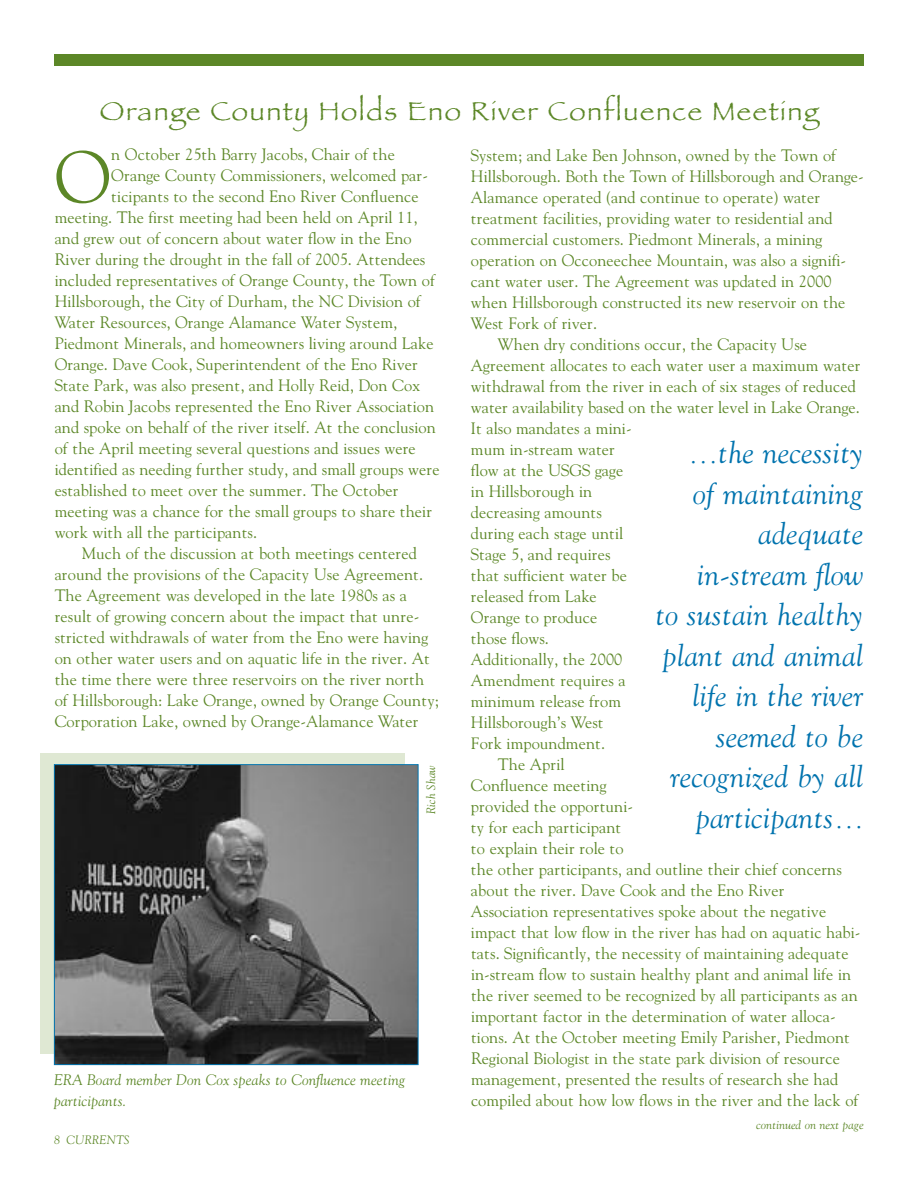
<style>
.page{position:relative;width:918px;height:1188px;background:#fff}
.page>*{position:absolute;margin:0;border:0;box-sizing:border-box;transform-origin:0 0}
.t1{font:73.05px "Goudy Oldstyle II V";color:#5c8727}
.t2{font:30px/40.5px "Goudy Oldstyle II Italic V";color:#0073ae;text-align:right}
.t3{font:27px "Papyrus";letter-spacing:.06em;color:#5c8727}
.t4{font:16.5px "Goudy Oldstyle II V";color:#5c8727}
.t5{font:15px/21px "Goudy Oldstyle II Italic V";color:#5c8727}
.t6{font:12px "Goudy Oldstyle II Italic V";color:#5c8727}
</style>
<div class="page">
<div style="left:54px;top:54px;width:810px;height:12px;background:#5c8727"></div>
<div style="left:40px;top:754px;width:365px;height:300px;background:#dfe8d3"></div>
<img style="left:56px;top:766px;width:360px;height:297px">
<div style="left:54px;top:764px;width:364px;height:301px;border:1px solid #0073ae"></div>
<h3 class="t3" style="left:100px;top:95px;width:720px">Orange County Holds Eno River Confluence Meeting</h3>
<h1 class="t1" style="left:55px;top:149px;width:58px">O</h1>
<p class="t4" style="left:111px;top:148px;width:285px">n October 25th Barry Jacobs, Chair of the</p>
<p class="t4" style="left:111px;top:169px;width:318px">Orange County Commissioners, welcomed par-</p>
<p class="t4" style="left:111px;top:190px;width:309px">ticipants to the second Eno River Confluence</p>
<p class="t4" style="left:55px;top:211px;width:365px">meeting. The first meeting had been held on April 11,</p>
<p class="t4" style="left:55px;top:232px;width:359px">and grew out of concern about water flow in the Eno</p>
<p class="t4" style="left:55px;top:253px;width:372px">River during the drought in the fall of 2005. Attendees</p>
<p class="t4" style="left:55px;top:274px;width:382px">included representatives of Orange County, the Town of</p>
<p class="t4" style="left:55px;top:295px;width:368px">Hillsborough, the City of Durham, the NC Division of</p>
<p class="t4" style="left:55px;top:316px;width:344px">Water Resources, Orange Alamance Water System,</p>
<p class="t4" style="left:55px;top:337px;width:381px">Piedmont Minerals, and homeowners living around Lake</p>
<p class="t4" style="left:55px;top:358px;width:365px">Orange. Dave Cook, Superintendent of the Eno River</p>
<p class="t4" style="left:55px;top:379px;width:367px">State Park, was also present, and Holly Reid, Don Cox</p>
<p class="t4" style="left:55px;top:400px;width:381px">and Robin Jacobs represented the Eno River Association</p>
<p class="t4" style="left:55px;top:421px;width:383px">and spoke on behalf of the river itself. At the conclusion</p>
<p class="t4" style="left:55px;top:442px;width:363px">of the April meeting several questions and issues were</p>
<p class="t4" style="left:55px;top:463px;width:387px">identified as needing further study, and small groups were</p>
<p class="t4" style="left:55px;top:484px;width:346px">established to meet over the summer. The October</p>
<p class="t4" style="left:55px;top:505px;width:379px">meeting was a chance for the small groups to share their</p>
<p class="t4" style="left:55px;top:526px;width:204px">work with all the participants.</p>
<p class="t4" style="left:82px;top:547px;width:337px">Much of the discussion at both meetings centered</p>
<p class="t4" style="left:55px;top:568px;width:370px">around the provisions of the Capacity Use Agreement.</p>
<p class="t4" style="left:55px;top:589px;width:354px">The Agreement was developed in the late 1980s as a</p>
<p class="t4" style="left:55px;top:610px;width:366px">result of growing concern about the impact that unre-</p>
<p class="t4" style="left:55px;top:631px;width:375px">stricted withdrawals of water from the Eno were having</p>
<p class="t4" style="left:55px;top:652px;width:377px">on other water users and on aquatic life in the river. At</p>
<p class="t4" style="left:55px;top:673px;width:371px">the time there were three reservoirs on the river north</p>
<p class="t4" style="left:55px;top:694px;width:386px">of Hillsborough: Lake Orange, owned by Orange County;</p>
<p class="t4" style="left:55px;top:715px;width:366px">Corporation Lake, owned by Orange-Alamance Water</p>
<p class="t6" style="left:426px;top:814px;width:51px;rotate:-90deg">Rich Shaw</p>
<p class="t5" style="left:54px;top:1070px;width:353px">ERA Board member Don Cox speaks to Confluence meeting participants.</p>
<p class="t6" style="left:54px;top:1135px;width:77px">8 CURRENTS</p>
<p class="t4" style="left:471px;top:149px;width:367px">System; and Lake Ben Johnson, owned by the Town of</p>
<p class="t4" style="left:471px;top:170px;width:394px">Hillsborough. Both the Town of Hillsborough and Orange-</p>
<p class="t4" style="left:471px;top:191px;width:351px">Alamance operated (and continue to operate) water</p>
<p class="t4" style="left:471px;top:212px;width:363px">treatment facilities, providing water to residential and</p>
<p class="t4" style="left:471px;top:233px;width:353px">commercial customers. Piedmont Minerals, a mining</p>
<p class="t4" style="left:471px;top:254px;width:376px">operation on Occoneechee Mountain, was also a signifi-</p>
<p class="t4" style="left:471px;top:275px;width:362px">cant water user. The Agreement was updated in 2000</p>
<p class="t4" style="left:471px;top:296px;width:376px">when Hillsborough constructed its new reservoir on the</p>
<p class="t4" style="left:471px;top:317px;width:128px">West Fork of river.</p>
<p class="t4" style="left:498px;top:338px;width:311px">When dry conditions occur, the Capacity Use</p>
<p class="t4" style="left:471px;top:359px;width:391px">Agreement allocates to each water user a maximum water</p>
<p class="t4" style="left:471px;top:380px;width:386px">withdrawal from the river in each of six stages of reduced</p>
<p class="t4" style="left:471px;top:401px;width:390px">water availability based on the water level in Lake Orange.</p>
<p class="t4" style="left:471px;top:422px;width:162px">It also mandates a mini-</p>
<p class="t4" style="left:471px;top:443px;width:146px">mum in-stream water</p>
<p class="t4" style="left:471px;top:464px;width:154px">flow at the USGS gage</p>
<p class="t4" style="left:471px;top:485px;width:123px">in Hillsborough in</p>
<p class="t4" style="left:471px;top:506px;width:133px">decreasing amounts</p>
<p class="t4" style="left:471px;top:527px;width:154px">during each stage until</p>
<p class="t4" style="left:471px;top:548px;width:141px">Stage 5, and requires</p>
<p class="t4" style="left:471px;top:569px;width:158px">that sufficient water be</p>
<p class="t4" style="left:471px;top:590px;width:127px">released from Lake</p>
<p class="t4" style="left:471px;top:611px;width:128px">Orange to produce</p>
<p class="t4" style="left:471px;top:632px;width:80px">those flows.</p>
<p class="t4" style="left:471px;top:653px;width:153px">Additionally, the 2000</p>
<p class="t4" style="left:471px;top:674px;width:156px">Amendment requires a</p>
<p class="t4" style="left:471px;top:695px;width:152px">minimum release from</p>
<p class="t4" style="left:471px;top:716px;width:134px">Hillsborough’s West</p>
<p class="t4" style="left:471px;top:737px;width:136px">Fork impoundment.</p>
<p class="t4" style="left:498px;top:758px;width:68px">The April</p>
<p class="t4" style="left:471px;top:779px;width:137px">Confluence meeting</p>
<p class="t4" style="left:471px;top:800px;width:164px">provided the opportuni-</p>
<p class="t4" style="left:471px;top:821px;width:152px">ty for each participant</p>
<p class="t4" style="left:471px;top:842px;width:154px">to explain their role to</p>
<p class="t4" style="left:471px;top:863px;width:372px">the other participants, and outline their chief concerns</p>
<p class="t4" style="left:471px;top:884px;width:315px">about the river. Dave Cook and the Eno River</p>
<p class="t4" style="left:471px;top:905px;width:357px">Association representatives spoke about the negative</p>
<p class="t4" style="left:471px;top:926px;width:391px">impact that low flow in the river has had on aquatic habi-</p>
<p class="t4" style="left:471px;top:947px;width:379px">tats. Significantly, the necessity of maintaining adequate</p>
<p class="t4" style="left:471px;top:968px;width:382px">in-stream flow to sustain healthy plant and animal life in</p>
<p class="t4" style="left:471px;top:989px;width:388px">the river seemed to be recognized by all participants as an</p>
<p class="t4" style="left:471px;top:1010px;width:366px">important factor in the determination of water alloca-</p>
<p class="t4" style="left:471px;top:1031px;width:381px">tions. At the October meeting Emily Parisher, Piedmont</p>
<p class="t4" style="left:471px;top:1052px;width:371px">Regional Biologist in the state park division of resource</p>
<p class="t4" style="left:471px;top:1073px;width:369px">management, presented the results of research she had</p>
<p class="t4" style="left:471px;top:1094px;width:389px">compiled about how low flows in the river and the lack of</p>
<h2 class="t2" style="left:656px;top:435px;width:210px">…the necessity<br>of maintaining adequate in-stream flow<br>to sustain healthy plant and animal life in the river seemed to be recognized by all participants…</h2>
<p class="t6" style="left:756px;top:1120px;width:109px">continued on next page</p>
</div>
